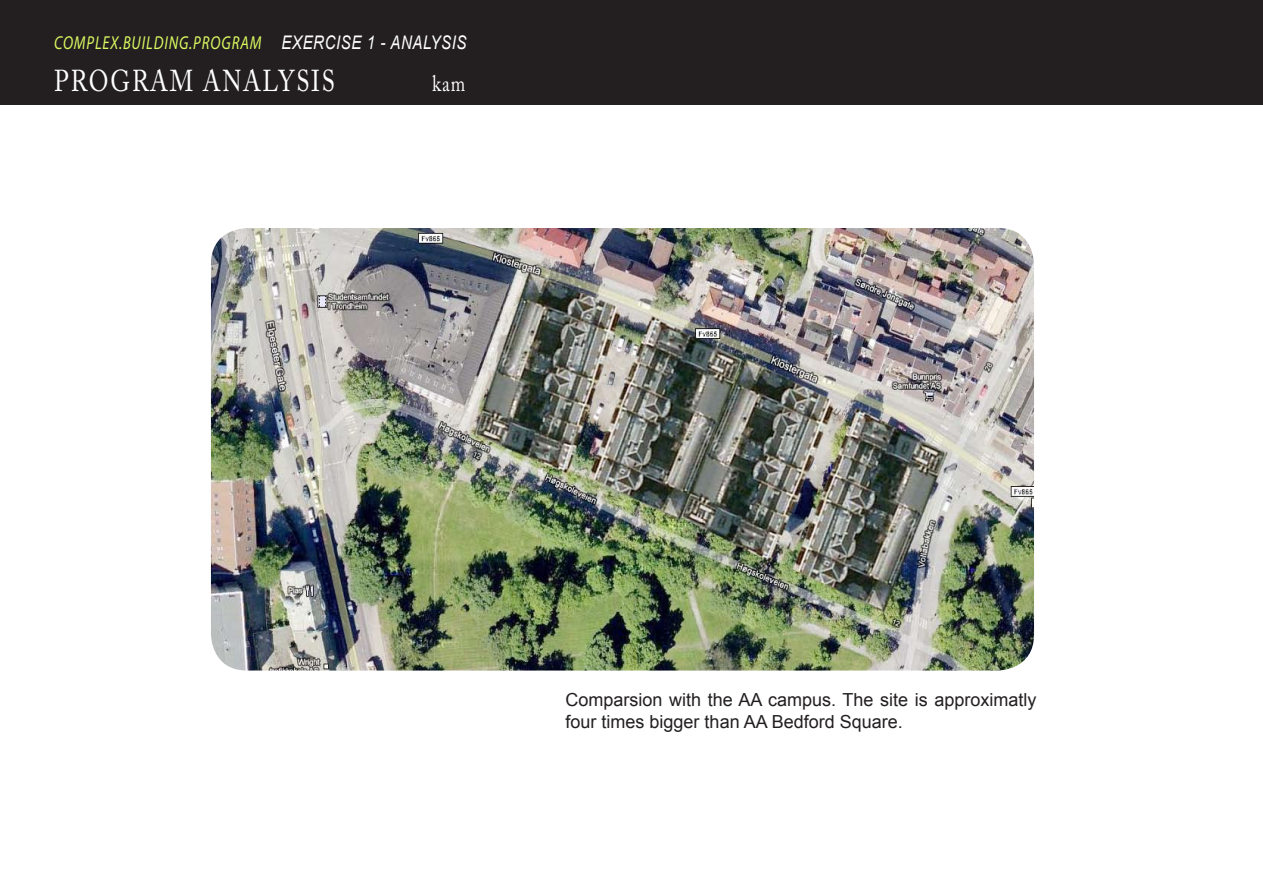
<style>
.page{position:relative;width:1263px;height:893px;background:#fff}
.page>*{position:absolute;margin:0;border:0;box-sizing:border-box;transform-origin:0 0}
.t1{font:30px "Adobe Caslon Pro";color:#fff;scale:.8 1}
.t2{font:22.5px "Adobe Caslon Pro";color:#fff;scale:.8 1}
.t3{font:italic 18.75px "Myriad Pro";letter-spacing:.06em;color:#dbfa61;scale:.8 1}
.t4{font:18px/21.6px "Arial";color:#231f20}
.s1{font-family:"Arial";color:#fff}
</style>
<div class="page">
<div style="left:0;top:0;width:1263px;height:104px;background:#231f20"></div>
<img style="left:211px;top:228px;width:823px;height:442px">
<p class="t3" style="left:54px;top:31px;width:517px">COMPLEX.BUILDING.PROGRAM <span class="s1">EXERCISE 1 - ANALYSIS</span></p>
<h1 class="t1" style="left:54px;top:63px;width:26px">PROGRAM</h1>
<h1 class="t1" style="left:203px;top:63px;width:23px">ANALYSIS</h1>
<p class="t2" style="left:432px;top:70px;width:43px">KAM</p>
<p class="t4" style="left:566px;top:689px;width:472px">Comparsion with the AA campus. The site is approximatly four times bigger than AA Bedford Square.</p>
</div>
